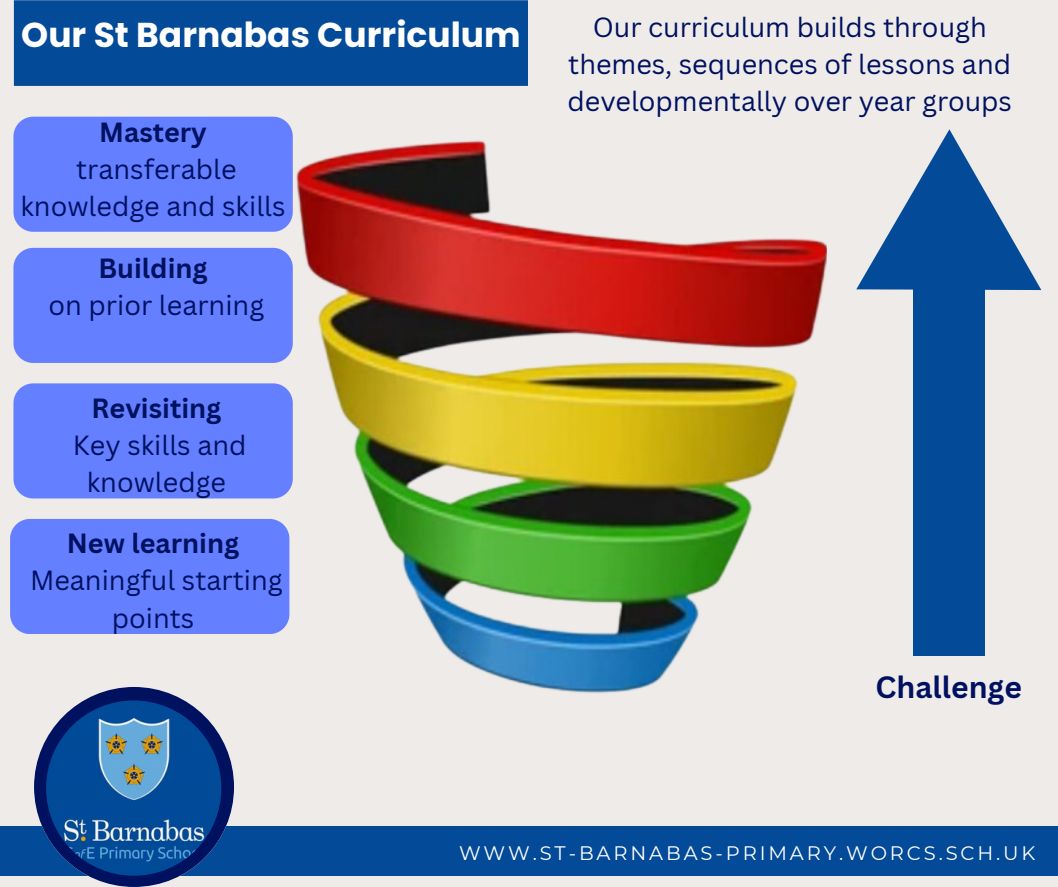
<style>
.page{position:relative;width:1058px;height:887px;background:#fff}
.page>*{position:absolute;margin:0;border:0;box-sizing:border-box;transform-origin:0 0}
.t1{font:700 34.5px "Poppins";color:#fff}
.t2{font:700 30px "Canva Sans";color:#001160}
.t3{font:27px/37.2px "Canva Sans";color:#001160;text-align:center}
.t4{font:19.5px "Montserrat";letter-spacing:.15em;color:#fff}
.s1{font-weight:700}
</style>
<div class="page">
<div style="left:0;top:0;width:1058px;height:886px;background:#efebe9"></div>
<div style="left:0;top:826px;width:1057px;height:49px;background:#034a98"></div>
<svg style="left:34px;top:687px;width:200px;height:199px"></svg>
<img style="left:46px;top:700px;width:175px;height:175px;border-radius:50%">
<img style="left:293px;top:129px;width:533px;height:580px">
<div style="left:913px;top:288px;width:71px;height:367px;background:#034a98"></div>
<svg style="left:856px;top:129px;width:185px;height:161px;background:#799ac0"></svg>
<div style="left:13px;top:117px;width:279px;height:114px;background:#647fff"></div>
<div style="left:14px;top:0;width:514px;height:86px;background:#034a98"></div>
<div style="left:13px;top:248px;width:279px;height:114px;background:#647fff"></div>
<div style="left:13px;top:383px;width:279px;height:115px;background:#647fff"></div>
<div style="left:10px;top:519px;width:279px;height:114px;background:#647fff"></div>
<h4 class="t1" style="left:21px;top:10px;width:501px">Our St Barnabas Curriculum</h4>
<p class="t3" style="left:20px;top:113px;width:266px"><span class="s1">Mastery </span>transferable knowledge and skills</p>
<p class="t3" style="left:49px;top:249px;width:217px"><span class="s1">Building<br></span>on prior learning</p>
<p class="t3" style="left:73px;top:388px;width:175px"><span class="s1">Revisiting<br></span>Key skills and knowledge</p>
<p class="t3" style="left:30px;top:524px;width:254px"><span class="s1">New learning<br></span>Meaningful starting points</p>
<h3 class="t3" style="left:567px;top:8px;width:446px">Our curriculum builds through themes, sequences of lessons and developmentally over year groups</h3>
<h3 class="t2" style="left:875px;top:665px;width:148px">Challenge</h3>
<h1 class="t4" style="left:459px;top:840px;width:578px">WWW.ST-BARNABAS-PRIMARY.WORCS.SCH.UK</h1>
</div>
